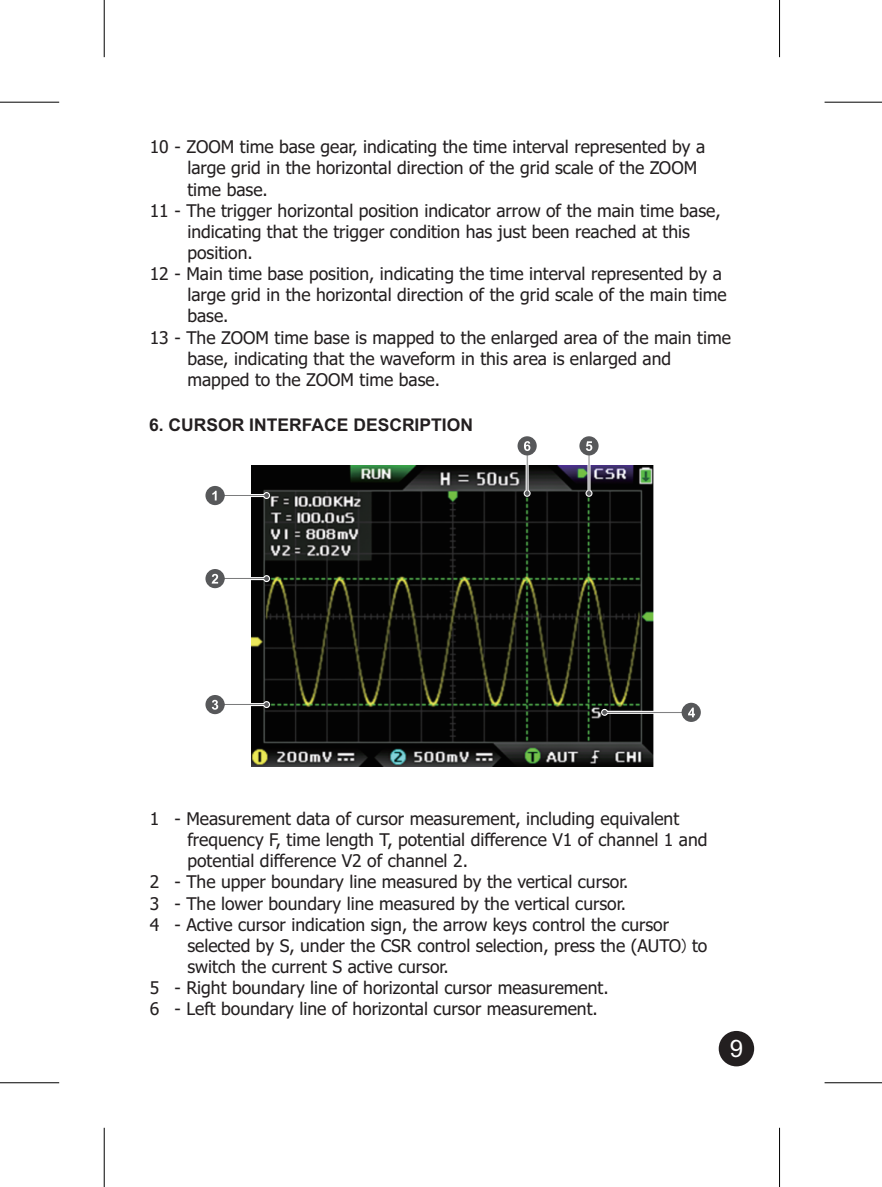
<style>
.page{position:relative;width:882px;height:1187px;background:#fff}
.page>*{position:absolute;margin:0;border:0;box-sizing:border-box;transform-origin:0 0}
.t1{font:24px "Arial";color:#fff}
.t2{font:17.5px "Tahoma";color:#231f20}
.t3{font:700 17.5px "Arial";color:#231f20}
.s1{font-family:"MS UI Gothic"}
</style>
<div class="page">
<img style="left:252px;top:465px;width:401px;height:301px">
<svg style="left:205px;top:569px;width:20px;height:19px"></svg>
<svg style="left:212px;top:574px;width:58px;height:9px"></svg>
<div style="left:205px;top:695px;width:20px;height:19px;background:#57585a;border-radius:50%"></div>
<svg style="left:212px;top:699px;width:58px;height:10px"></svg>
<div style="left:205px;top:486px;width:20px;height:19px;background:#57585a;border-radius:50%"></div>
<svg style="left:212px;top:490px;width:58px;height:10px"></svg>
<svg style="left:681px;top:702px;width:19px;height:20px"></svg>
<svg style="left:601px;top:707px;width:94px;height:10px"></svg>
<div style="left:517px;top:436px;width:19px;height:19px;background:#57585a;border-radius:50%"></div>
<svg style="left:523px;top:441px;width:7px;height:56px"></svg>
<div style="left:579px;top:436px;width:19px;height:19px;background:#57585a;border-radius:50%"></div>
<svg style="left:585px;top:441px;width:7px;height:56px"></svg>
<div style="left:718px;top:1030px;width:36px;height:36px;background:#231f20;border-radius:50%"></div>
<hr style="left:0;top:1082px;width:59px;height:1px;background:#000">
<hr style="left:104px;top:1127px;width:1px;height:59px;background:#000">
<hr style="left:0;top:102px;width:59px;height:1px;background:#000">
<hr style="left:104px;top:0;width:1px;height:57px;background:#000">
<hr style="left:824px;top:102px;width:58px;height:1px;background:#000">
<hr style="left:779px;top:0;width:1px;height:57px;background:#000">
<hr style="left:824px;top:1082px;width:58px;height:1px;background:#000">
<hr style="left:779px;top:1127px;width:1px;height:59px;background:#000">
<p class="t2" style="left:150px;top:140px;width:557px">10 - ZOOM time base gear, indicating the time interval represented by a</p>
<p class="t2" style="left:187px;top:161px;width:511px">large grid in the horizontal direction of the grid scale of the ZOOM</p>
<p class="t2" style="left:187px;top:182px;width:82px">time base.</p>
<p class="t2" style="left:150px;top:203px;width:572px">11 - The trigger horizontal position indicator arrow of the main time base,</p>
<p class="t2" style="left:187px;top:224px;width:504px">indicating that the trigger condition has just been reached at this</p>
<p class="t2" style="left:187px;top:245px;width:67px">position.</p>
<p class="t2" style="left:150px;top:267px;width:573px">12 - Main time base position, indicating the time interval represented by a</p>
<p class="t2" style="left:187px;top:288px;width:541px">large grid in the horizontal direction of the grid scale of the main time</p>
<p class="t2" style="left:187px;top:309px;width:43px">base.</p>
<p class="t2" style="left:150px;top:330px;width:582px">13 - The ZOOM time base is mapped to the enlarged area of the main time</p>
<p class="t2" style="left:187px;top:351px;width:485px">base, indicating that the waveform in this area is enlarged and</p>
<p class="t2" style="left:187px;top:372px;width:254px">mapped to the ZOOM time base.</p>
<p class="t3" style="left:149px;top:418px;width:325px">6. CURSOR INTERFACE DESCRIPTION</p>
<p class="t2" style="left:150px;top:811px;width:531px">1 - Measurement data of cursor measurement, including equivalent</p>
<p class="t2" style="left:187px;top:832px;width:521px">frequency F, time length T, potential difference V1 of channel 1 and</p>
<p class="t2" style="left:187px;top:853px;width:282px">potential difference V2 of channel 2.</p>
<p class="t2" style="left:150px;top:875px;width:480px">2 - The upper boundary line measured by the vertical cursor.</p>
<p class="t2" style="left:150px;top:896px;width:477px">3 - The lower boundary line measured by the vertical cursor.</p>
<p class="t2" style="left:150px;top:917px;width:521px">4 - Active cursor indication sign, the arrow keys control the cursor</p>
<p class="t2" style="left:187px;top:938px;width:521px">selected by S, under the CSR control selection, press the (AUTO<span class="s1">)</span> to</p>
<p class="t2" style="left:187px;top:959px;width:263px">switch the current S active cursor.</p>
<p class="t2" style="left:150px;top:980px;width:460px">5 - Right boundary line of horizontal cursor measurement.</p>
<p class="t2" style="left:150px;top:1001px;width:449px">6 - Left boundary line of horizontal cursor measurement.</p>
<h1 class="t1" style="left:729px;top:1039px;width:15px">9</h1>
</div>
